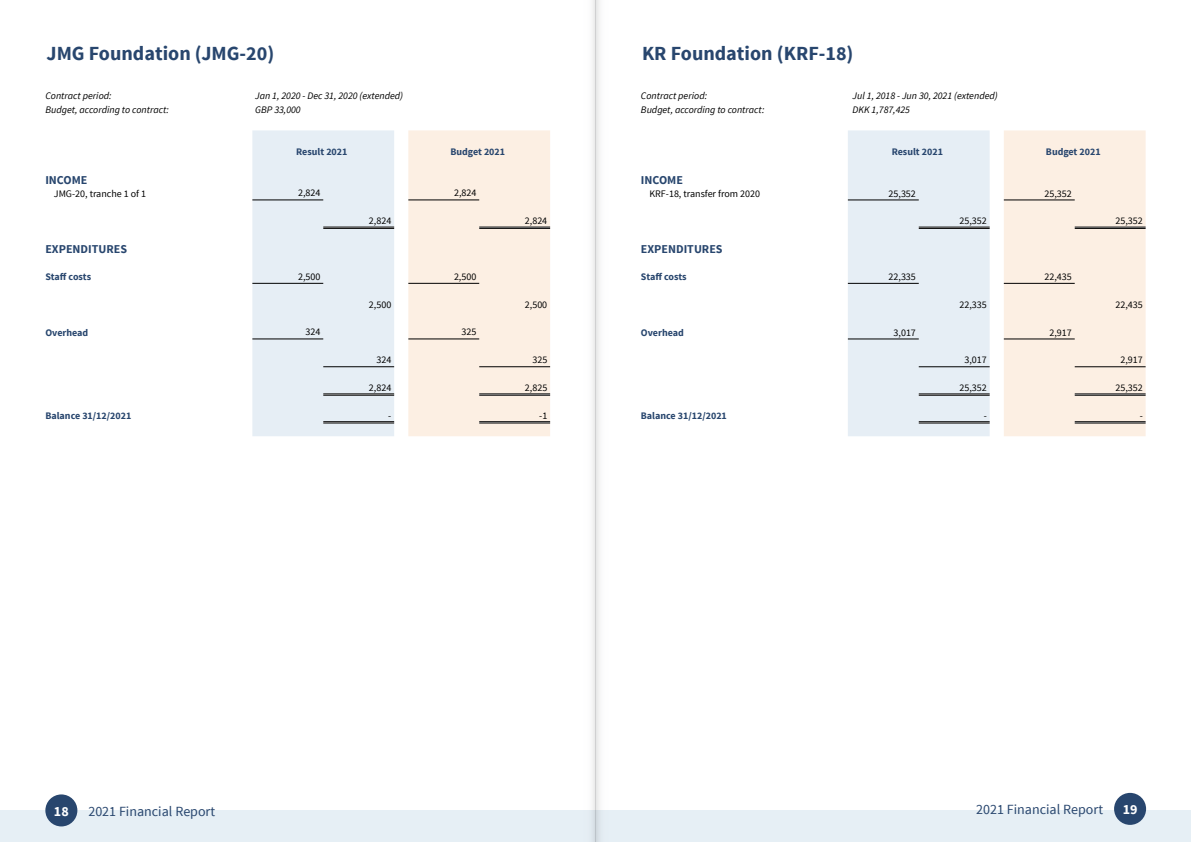
<style>
.page{position:relative;width:1191px;height:842px;background:#fff}
.page>*{position:absolute;margin:0;border:0;box-sizing:border-box;transform-origin:0 0}
.t1{font:700 20px "Source Sans Pro";color:#28466e}
.t2{font:14px "Source Sans Pro";color:#28466e}
.t3{font:700 14px "Source Sans Pro";color:#fff}
.t4{font:700 12px "Source Sans Pro";color:#28466e}
.t5{font:10px "Source Sans Pro";color:#000}
.t6{font:italic 10px "Source Sans Pro";color:#000}
.t7{font:700 10px "Source Sans Pro";color:#28466e}
</style>
<div class="page">
<div style="left:0;top:810px;width:1191px;height:32px;background:#e6eff5"></div>
<div style="left:45px;top:794px;width:32px;height:32px;background:#28466e;border-radius:50%"></div>
<div style="left:1114px;top:793px;width:32px;height:32px;background:#28466e;border-radius:50%"></div>
<svg style="left:595px;top:0;width:5px;height:842px"></svg>
<div style="left:578px;top:0;width:17px;height:842px;background:#fefefe"></div>
<div style="left:252px;top:130px;width:142px;height:306px;background:#e6eef5"></div>
<div style="left:408px;top:130px;width:142px;height:306px;background:#fcefe3"></div>
<hr style="left:323px;top:421px;width:71px;height:2px;background:#fff">
<hr style="left:479px;top:421px;width:71px;height:2px;background:#fff">
<hr style="left:252px;top:199px;width:71px;height:1px;background:#000">
<hr style="left:408px;top:199px;width:71px;height:1px;background:#000">
<hr style="left:323px;top:227px;width:71px;height:1px;background:#000">
<hr style="left:323px;top:228px;width:71px;height:1px;background:#000">
<hr style="left:479px;top:227px;width:71px;height:1px;background:#000">
<hr style="left:479px;top:228px;width:71px;height:1px;background:#000">
<hr style="left:252px;top:283px;width:71px;height:1px;background:#000">
<hr style="left:408px;top:283px;width:71px;height:1px;background:#000">
<hr style="left:252px;top:338px;width:71px;height:1px;background:#000">
<hr style="left:408px;top:338px;width:71px;height:1px;background:#000">
<hr style="left:323px;top:394px;width:71px;height:1px;background:#000">
<hr style="left:323px;top:395px;width:71px;height:1px;background:#000">
<hr style="left:479px;top:394px;width:71px;height:1px;background:#000">
<hr style="left:479px;top:395px;width:71px;height:1px;background:#000">
<hr style="left:323px;top:421px;width:71px;height:1px;background:#000">
<hr style="left:323px;top:423px;width:71px;height:1px;background:#000">
<hr style="left:479px;top:421px;width:71px;height:1px;background:#000">
<hr style="left:479px;top:423px;width:71px;height:1px;background:#000">
<hr style="left:323px;top:366px;width:71px;height:1px;background:#000">
<hr style="left:479px;top:366px;width:71px;height:1px;background:#000">
<div style="left:848px;top:130px;width:141px;height:306px;background:#e6eef5"></div>
<div style="left:1003px;top:130px;width:142px;height:306px;background:#fcefe3"></div>
<hr style="left:918px;top:421px;width:71px;height:2px;background:#fff">
<hr style="left:1074px;top:421px;width:71px;height:2px;background:#fff">
<hr style="left:848px;top:199px;width:70px;height:1px;background:#000">
<hr style="left:1003px;top:199px;width:71px;height:1px;background:#000">
<hr style="left:918px;top:227px;width:71px;height:1px;background:#000">
<hr style="left:918px;top:228px;width:71px;height:1px;background:#000">
<hr style="left:1074px;top:227px;width:71px;height:1px;background:#000">
<hr style="left:1074px;top:228px;width:71px;height:1px;background:#000">
<hr style="left:848px;top:283px;width:70px;height:1px;background:#000">
<hr style="left:1003px;top:283px;width:71px;height:1px;background:#000">
<hr style="left:848px;top:338px;width:70px;height:1px;background:#000">
<hr style="left:1003px;top:338px;width:71px;height:1px;background:#000">
<hr style="left:918px;top:394px;width:71px;height:1px;background:#000">
<hr style="left:918px;top:395px;width:71px;height:1px;background:#000">
<hr style="left:1074px;top:394px;width:71px;height:1px;background:#000">
<hr style="left:1074px;top:395px;width:71px;height:1px;background:#000">
<hr style="left:918px;top:421px;width:71px;height:1px;background:#000">
<hr style="left:918px;top:423px;width:71px;height:1px;background:#000">
<hr style="left:1074px;top:421px;width:71px;height:1px;background:#000">
<hr style="left:1074px;top:423px;width:71px;height:1px;background:#000">
<hr style="left:918px;top:366px;width:71px;height:1px;background:#000">
<hr style="left:1074px;top:366px;width:71px;height:1px;background:#000">
<h1 class="t1" style="left:46px;top:41px;width:229px">JMG Foundation (JMG-20)</h1>
<p class="t6" style="left:45px;top:90px;width:68px">Contract period:</p>
<p class="t6" style="left:255px;top:90px;width:149px">Jan 1, 2020 - Dec 31, 2020 (extended)</p>
<p class="t6" style="left:45px;top:104px;width:125px">Budget, according to contract:</p>
<p class="t6" style="left:255px;top:104px;width:47px">GBP 33,000</p>
<p class="t7" style="left:296px;top:145px;width:53px">Result 2021</p>
<p class="t7" style="left:450px;top:145px;width:56px">Budget 2021</p>
<p class="t4" style="left:45px;top:172px;width:44px">INCOME</p>
<p class="t5" style="left:54px;top:187px;width:94px">JMG-20, tranche 1 of 1</p>
<p class="t5" style="left:298px;top:187px;width:24px">2,824</p>
<p class="t5" style="left:454px;top:187px;width:24px">2,824</p>
<p class="t5" style="left:369px;top:214px;width:24px">2,824</p>
<p class="t5" style="left:525px;top:214px;width:24px">2,824</p>
<p class="t4" style="left:45px;top:241px;width:83px">EXPENDITURES</p>
<p class="t7" style="left:45px;top:270px;width:47px">Staff costs</p>
<p class="t5" style="left:298px;top:270px;width:24px">2,500</p>
<p class="t5" style="left:454px;top:270px;width:24px">2,500</p>
<p class="t5" style="left:369px;top:298px;width:24px">2,500</p>
<p class="t5" style="left:525px;top:298px;width:24px">2,500</p>
<p class="t7" style="left:45px;top:326px;width:45px">Overhead</p>
<p class="t5" style="left:305px;top:326px;width:16px">324</p>
<p class="t5" style="left:461px;top:326px;width:16px">325</p>
<p class="t5" style="left:376px;top:354px;width:16px">324</p>
<p class="t5" style="left:532px;top:354px;width:16px">325</p>
<p class="t5" style="left:369px;top:381px;width:24px">2,824</p>
<p class="t5" style="left:525px;top:381px;width:24px">2,825</p>
<p class="t7" style="left:45px;top:409px;width:87px">Balance 31/12/2021</p>
<p class="t5" style="left:388px;top:409px;width:5px">-</p>
<p class="t5" style="left:539px;top:409px;width:10px">-1</p>
<h1 class="t1" style="left:642px;top:41px;width:213px">KR Foundation (KRF-18)</h1>
<p class="t6" style="left:641px;top:90px;width:68px">Contract period:</p>
<p class="t6" style="left:852px;top:90px;width:147px">Jul 1, 2018 - Jun 30, 2021 (extended)</p>
<p class="t6" style="left:641px;top:104px;width:125px">Budget, according to contract:</p>
<p class="t6" style="left:852px;top:104px;width:59px">DKK 1,787,425</p>
<p class="t7" style="left:891px;top:145px;width:53px">Result 2021</p>
<p class="t7" style="left:1046px;top:145px;width:56px">Budget 2021</p>
<p class="t4" style="left:641px;top:172px;width:44px">INCOME</p>
<p class="t5" style="left:649px;top:187px;width:112px">KRF-18, transfer from 2020</p>
<p class="t5" style="left:888px;top:187px;width:29px">25,352</p>
<p class="t5" style="left:1044px;top:187px;width:29px">25,352</p>
<p class="t5" style="left:959px;top:215px;width:29px">25,352</p>
<p class="t5" style="left:1115px;top:215px;width:29px">25,352</p>
<p class="t4" style="left:641px;top:241px;width:83px">EXPENDITURES</p>
<p class="t7" style="left:641px;top:270px;width:47px">Staff costs</p>
<p class="t5" style="left:888px;top:270px;width:29px">22,335</p>
<p class="t5" style="left:1044px;top:270px;width:29px">22,435</p>
<p class="t5" style="left:959px;top:298px;width:29px">22,335</p>
<p class="t5" style="left:1115px;top:298px;width:29px">22,435</p>
<p class="t7" style="left:641px;top:326px;width:45px">Overhead</p>
<p class="t5" style="left:893px;top:326px;width:24px">3,017</p>
<p class="t5" style="left:1049px;top:326px;width:24px">2,917</p>
<p class="t5" style="left:964px;top:354px;width:24px">3,017</p>
<p class="t5" style="left:1120px;top:354px;width:24px">2,917</p>
<p class="t5" style="left:959px;top:381px;width:29px">25,352</p>
<p class="t5" style="left:1115px;top:381px;width:29px">25,352</p>
<p class="t7" style="left:641px;top:409px;width:87px">Balance 31/12/2021</p>
<p class="t5" style="left:983px;top:409px;width:5px">-</p>
<p class="t5" style="left:1139px;top:409px;width:5px">-</p>
<h2 class="t3" style="left:54px;top:802px;width:16px">18</h2>
<h2 class="t2" style="left:88px;top:802px;width:128px">2021 Financial Report</h2>
<h2 class="t2" style="left:976px;top:801px;width:128px">2021 Financial Report</h2>
<h2 class="t3" style="left:1122px;top:800px;width:16px">19</h2>
</div>
